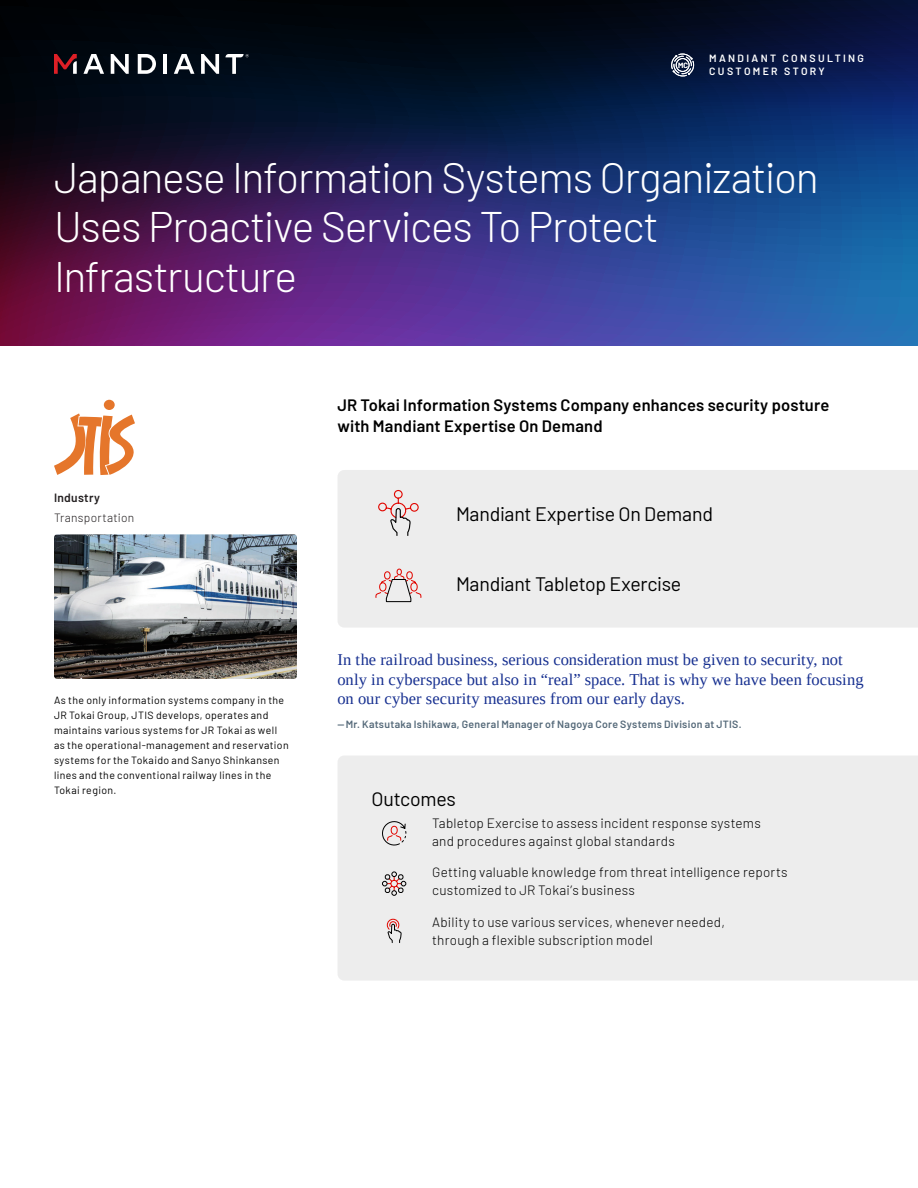
<style>
.page{position:relative;width:918px;height:1188px;background:#fff}
.page>*{position:absolute;margin:0;border:0;box-sizing:border-box;transform-origin:0 0}
.Headline{font:300 42.75px/49.5px "Barlow";letter-spacing:-.03em;color:#fff}
.Subhead_L1{font:19.5px "Barlow";letter-spacing:-.015em;color:#000}
.Pull_Quote{font:16.5px/19.5px "Tinos";letter-spacing:.005em;color:#162f90}
.Subtitle{font:600 16.5px/21px "Barlow";letter-spacing:.01em;color:#000}
.Body{font:300 13.5px/18px "Barlow";letter-spacing:.02em;color:#000}
.Sidebar_Body{font:300 12px "Barlow";letter-spacing:.02em;color:#231f20}
.Sidebar_Subhead{font:600 12px "Barlow";letter-spacing:.025em;color:#231f20}
.Sidebar_Call-Out{font:10.5px/15px "Barlow";letter-spacing:.04em;color:#000}
.Pull_Quote_Attributi{font:600 10.5px "Barlow";letter-spacing:.03em;color:#566a7a}
.Running_Head_White{font:600 10.5px "Barlow";letter-spacing:.225em;color:#fff}
.t1{font:500 7.5px "Barlow";color:#fff}
</style>
<div class="page">
<svg style="left:0;top:0;width:918px;height:346px;background:#232559"></svg>
<svg style="left:83px;top:54px;width:21px;height:20px"></svg>
<svg style="left:111px;top:54px;width:18px;height:20px"></svg>
<svg style="left:138px;top:54px;width:18px;height:20px"></svg>
<hr style="left:164px;top:54px;width:3px;height:20px;background:#fff">
<svg style="left:174px;top:54px;width:20px;height:20px"></svg>
<svg style="left:201px;top:54px;width:18px;height:20px"></svg>
<svg style="left:225px;top:54px;width:24px;height:20px"></svg>
<svg style="left:54px;top:54px;width:23px;height:20px"></svg>
<div style="left:338px;top:756px;width:580px;height:225px;background:#ededed"></div>
<div style="left:338px;top:470px;width:580px;height:158px;background:#ededed"></div>
<svg style="left:374px;top:568px;width:48px;height:35px;background:#dfcbcb"></svg>
<svg style="left:378px;top:489px;width:41px;height:51px;background:#e2d3d3"></svg>
<img style="left:54px;top:534px;width:243px;height:145px">
<svg style="left:380px;top:819px;width:26px;height:28px"></svg>
<svg style="left:382px;top:871px;width:24px;height:25px"></svg>
<svg style="left:387px;top:919px;width:15px;height:24px"></svg>
<div style="left:104px;top:400px;width:11px;height:10px;background:#e5762b;border-radius:50%"></div>
<svg style="left:54px;top:413px;width:81px;height:62px"></svg>
<svg style="left:671px;top:54px;width:23px;height:22px"></svg>
<p class="t1" style="left:678px;top:60px;width:11px">MC</p>
<p class="Running_Head_White" style="left:709px;top:50px;width:156px">MANDIANT CONSULTING</p>
<p class="Running_Head_White" style="left:709px;top:63px;width:117px">CUSTOMER STORY</p>
<p class="Headline" style="left:54px;top:149px;width:766px">Japanese Information Systems Organization<br>Uses Proactive Services To Protect<br>Infrastructure</p>
<p class="Sidebar_Subhead" style="left:54px;top:488px;width:47px">Industry</p>
<p class="Sidebar_Body" style="left:54px;top:509px;width:82px">Transportation</p>
<p class="Sidebar_Call-Out" style="left:54px;top:692px;width:236px">As the only information systems company in the JR Tokai Group, JTIS develops, operates and maintains various systems for JR Tokai as well as the operational-management and reservation systems for the Tokaido and Sanyo Shinkansen lines and the conventional railway lines in the Tokai region.</p>
<p class="Subtitle" style="left:338px;top:394px;width:493px">JR Tokai Information Systems Company enhances security posture with Mandiant Expertise On Demand</p>
<p class="Subhead_L1" style="left:456px;top:500px;width:259px">Mandiant Expertise On Demand</p>
<p class="Subhead_L1" style="left:456px;top:570px;width:227px">Mandiant Tabletop Exercise</p>
<p class="Pull_Quote" style="left:338px;top:650px;width:528px">In the railroad business, serious consideration must be given to security, not only in cyberspace but also in “real” space. That is why we have been focusing on our cyber security measures from our early days.</p>
<p class="Pull_Quote_Attributi" style="left:338px;top:717px;width:406px">—Mr. Katsutaka Ishikawa, General Manager of Nagoya Core Systems Division at JTIS.</p>
<p class="Subhead_L1" style="left:371px;top:785px;width:86px">Outcomes</p>
<p class="Body" style="left:432px;top:813px;width:330px">Tabletop Exercise to assess incident response systems and procedures against global standards</p>
<p class="Body" style="left:432px;top:863px;width:357px">Getting valuable knowledge from threat intelligence reports customized to JR Tokai’s business</p>
<p class="Body" style="left:432px;top:912px;width:294px">Ability to use various services, whenever needed, through a flexible subscription model</p>
</div>
